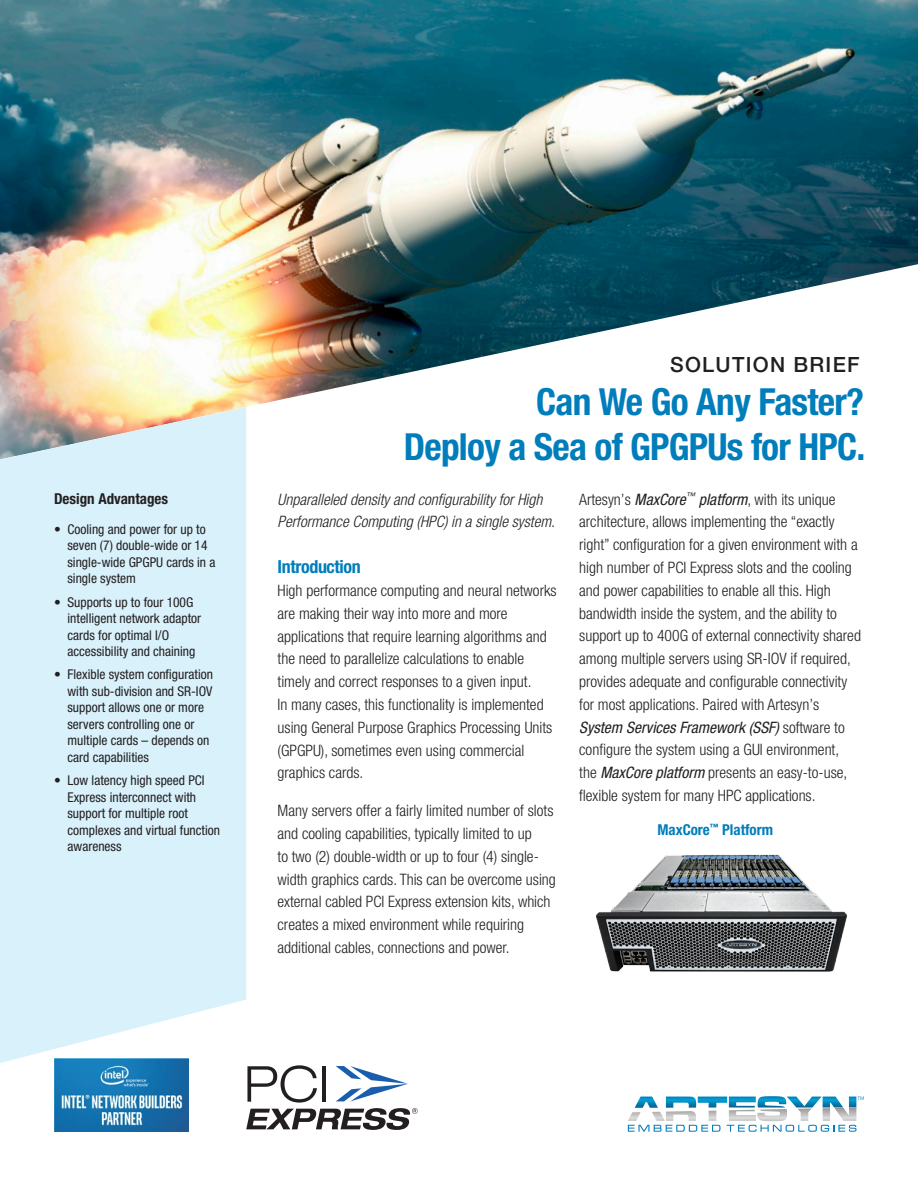
<style>
.page{position:relative;width:918px;height:1188px;background:#fff}
.page>*{position:absolute;margin:0;border:0;box-sizing:border-box;transform-origin:0 0}
.Headline{font:700 condensed 37.35px/44.8px "Helvetica Neue LT Pro";letter-spacing:-.02em;color:#007dbb;text-align:right}
.Bullets{font:500 21px "Helvetica Neue LT Pro";letter-spacing:.06em;color:#231f20}
.Small_headline{font:700 condensed 18px "Helvetica Neue LT Pro";letter-spacing:-.02em;color:#007dbb}
.Small_headline-2{font:300 condensed 15.75px/22.8px "Helvetica Neue LT Pro";color:#231f20}
.Body_Copy{font:italic 300 condensed 15.75px/22.8px "Helvetica Neue LT Std";color:#231f20}
.Small_body{font:700 condensed 15px "Helvetica Neue LT Pro";color:#231f20}
.Small_body-2{font:700 condensed 15px "Helvetica Neue LT Pro";color:#007dbb}
.Bullets-2{font:condensed 13.5px/16.5px "Helvetica Neue LT Pro";color:#231f20}
.s1{font-family:"Helvetica Neue LT Std";font-weight:400;font-style:italic}
</style>
<div class="page">
<img style="left:0;top:0;width:918px;height:264px">
<img style="left:0;top:264px;width:918px;height:143px">
<svg style="left:0;top:407px;width:246px;height:656px;background:#d9eef6"></svg>
<svg style="left:628px;top:1096px;width:236px;height:36px"></svg>
<img style="left:54px;top:1059px;width:135px;height:73px">
<svg style="left:246px;top:1065px;width:172px;height:65px"></svg>
<img style="left:596px;top:854px;width:252px;height:118px">
<p class="Small_body" style="left:54px;top:490px;width:116px">Design Advantages</p>
<p class="Bullets-2" style="left:68px;top:521px;width:149px;text-indent:-14px">• Cooling and power for up to seven (7) double-wide or 14 single-wide GPGPU cards in a single system</p>
<p class="Bullets-2" style="left:68px;top:594px;width:135px;text-indent:-14px">• Supports up to four 100G intelligent network adaptor cards for optimal I/O accessibility and chaining</p>
<p class="Bullets-2" style="left:68px;top:666px;width:147px;text-indent:-14px">• Flexible system configuration with sub-division and SR-IOV support allows one or more servers controlling one or multiple cards – depends on card capabilities</p>
<p class="Bullets-2" style="left:68px;top:772px;width:154px;text-indent:-14px">• Low latency high speed PCI<br>Express interconnect with support for multiple root complexes and virtual function awareness</p>
<p class="Bullets" style="left:670px;top:352px;width:191px">SOLUTION BRIEF</p>
<p class="Headline" style="left:404px;top:379px;width:463px">Can We Go Any Faster?<br>Deploy a Sea of GPGPUs for HPC.</p>
<p class="Body_Copy" style="left:278px;top:488px;width:279px">Unparalleled density and configurability for High<br>Performance Computing (HPC) in a single system.</p>
<p class="Small_headline" style="left:278px;top:556px;width:85px">Introduction</p>
<p class="Small_headline-2" style="left:278px;top:579px;width:281px">High performance computing and neural networks are making their way into more and more applications that require learning algorithms and the need to parallelize calculations to enable timely and correct responses to a given input.<br>In many cases, this functionality is implemented using General Purpose Graphics Processing Units (GPGPU), sometimes even using commercial graphics cards.</p>
<p class="Small_headline-2" style="left:278px;top:799px;width:280px">Many servers offer a fairly limited number of slots and cooling capabilities, typically limited to up<br>to two (2) double-width or up to four (4) single&shy;width graphics cards. This can be overcome using external cabled PCI Express extension kits, which creates a mixed environment while requiring additional cables, connections and power.</p>
<p class="Small_headline-2" style="left:579px;top:488px;width:283px">Artesyn’s <span class="s1">MaxCore</span><sup>™</sup> <span class="s1">platform</span>, with its unique architecture, allows implementing the “exactly right” configuration for a given environment with a high number of PCI Express slots and the cooling and power capabilities to enable all this. High bandwidth inside the system, and the ability to support up to 400G of external connectivity shared among multiple servers using SR-IOV if required, provides adequate and configurable connectivity for most applications. Paired with Artesyn’s <span class="s1">System Services Framework (SSF)</span> software to configure the system using a GUI environment,<br>the <span class="s1">MaxCore platform</span> presents an easy-to-use, flexible system for many HPC applications.</p>
<p class="Small_body-2" style="left:657px;top:821px;width:117px">MaxCore<sup>™</sup> Platform</p>
</div>
